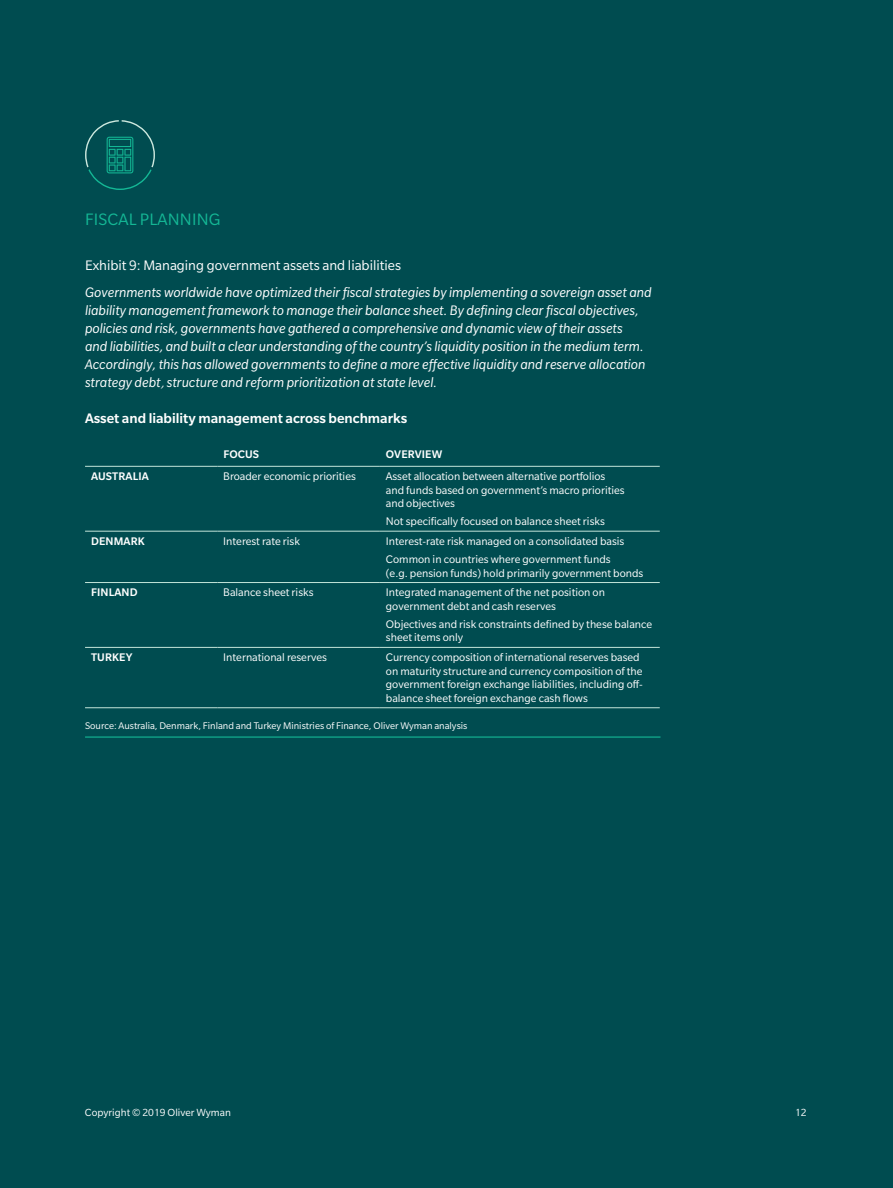
<style>
.page{position:relative;width:893px;height:1188px;background:#004c50}
.page>*{position:absolute;margin:0;border:0;box-sizing:border-box;transform-origin:0 0}
.t1{font:18px "Slate Pro";letter-spacing:.01em;color:#14b795}
.t2{font:italic 15px/18px "Slate Pro";color:#fff}
.t3{font:15px "Slate Pro";color:#fff}
.t4{font:500 15px "Slate Pro";color:#fff}
.t5{font:12px/13.5px "Slate Pro";color:#fff}
.t6{font:500 12px "Slate Pro";letter-spacing:.01em;color:#fff}
.t7{font:11.25px "Slate Pro";color:#fff}
.t8{font:10.5px "Slate Pro";color:#fff}
.s1{font-weight:300}
</style>
<div class="page">
<hr style="left:85px;top:466px;width:132px;height:1px;background:#c4e5da">
<hr style="left:217px;top:466px;width:163px;height:1px;background:#c4e5da">
<hr style="left:380px;top:466px;width:280px;height:1px;background:#c4e5da">
<hr style="left:85px;top:531px;width:132px;height:1px;background:#c4e5da">
<hr style="left:217px;top:531px;width:163px;height:1px;background:#c4e5da">
<hr style="left:380px;top:531px;width:280px;height:1px;background:#c4e5da">
<hr style="left:85px;top:582px;width:132px;height:1px;background:#c4e5da">
<hr style="left:217px;top:582px;width:163px;height:1px;background:#c4e5da">
<hr style="left:380px;top:582px;width:280px;height:1px;background:#c4e5da">
<hr style="left:85px;top:647px;width:132px;height:1px;background:#c4e5da">
<hr style="left:217px;top:647px;width:163px;height:1px;background:#c4e5da">
<hr style="left:380px;top:647px;width:280px;height:1px;background:#c4e5da">
<hr style="left:85px;top:707px;width:132px;height:1px;background:#c4e5da">
<hr style="left:217px;top:707px;width:163px;height:1px;background:#c4e5da">
<hr style="left:380px;top:707px;width:280px;height:1px;background:#c4e5da">
<hr style="left:85px;top:736px;width:575px;height:2px;background:#14b795">
<svg style="left:85px;top:120px;width:70px;height:70px"></svg>
<h1 class="t1" style="left:85px;top:210px;width:137px">FISCAL PLANNING</h1>
<p class="t3" style="left:85px;top:257px;width:317px">Exhibit 9: Managing government assets and liabilities</p>
<p class="t2" style="left:85px;top:283px;width:568px">Governments worldwide have optimized their fiscal strategies by implementing a sovereign asset and liability management framework to manage their balance sheet. By defining clear fiscal objectives, policies and risk, governments have gathered a comprehensive and dynamic view of their assets<br>and liabilities, and built a clear understanding of the country’s liquidity position in the medium term.<br>Accordingly, this has allowed governments to define a more effective liquidity and reserve allocation strategy debt<span class="s1">,</span>structure and reform prioritization at state level.</p>
<p class="t4" style="left:85px;top:410px;width:324px">Asset and liability management across benchmarks</p>
<p class="t6" style="left:223px;top:448px;width:37px">FOCUS</p>
<p class="t6" style="left:386px;top:448px;width:58px">OVERVIEW</p>
<p class="t6" style="left:91px;top:470px;width:59px">AUSTRALIA</p>
<p class="t5" style="left:223px;top:470px;width:134px">Broader economic priorities</p>
<p class="t5" style="left:386px;top:470px;width:240px">Asset allocation between alternative portfolios and funds based on government’s macro priorities and objectives</p>
<p class="t5" style="left:386px;top:515px;width:220px">Not specifically focused on balance sheet risks</p>
<p class="t6" style="left:91px;top:535px;width:55px">DENMARK</p>
<p class="t5" style="left:223px;top:534px;width:78px">Interest rate risk</p>
<p class="t5" style="left:386px;top:532px;width:240px;line-height:18px">Interest-rate risk managed on a consolidated basis<br>Common in countries where government funds</p>
<p class="t5" style="left:386px;top:566px;width:259px">(e.g. pension funds) hold primarily government bonds</p>
<p class="t6" style="left:91px;top:586px;width:48px">FINLAND</p>
<p class="t5" style="left:223px;top:586px;width:92px">Balance sheet risks</p>
<p class="t5" style="left:386px;top:586px;width:221px">Integrated management of the net position on government debt and cash reserves</p>
<p class="t5" style="left:386px;top:617px;width:268px">Objectives and risk constraints defined by these balance sheet items only</p>
<p class="t6" style="left:91px;top:651px;width:43px">TURKEY</p>
<p class="t5" style="left:223px;top:651px;width:105px">International reserves</p>
<p class="t5" style="left:386px;top:651px;width:258px">Currency composition of international reserves based on maturity structure and currency composition of the government foreign exchange liabilities, including off&shy;balance sheet foreign exchange cash flows</p>
<p class="t8" style="left:85px;top:720px;width:384px">Source: Australia, Denmark, Finland and Turkey Ministries of Finance, Oliver Wyman analysis</p>
<p class="t7" style="left:85px;top:1107px;width:147px">Copyright © 2019 Oliver Wyman</p>
<p class="t7" style="left:795px;top:1107px;width:13px">12</p>
</div>
